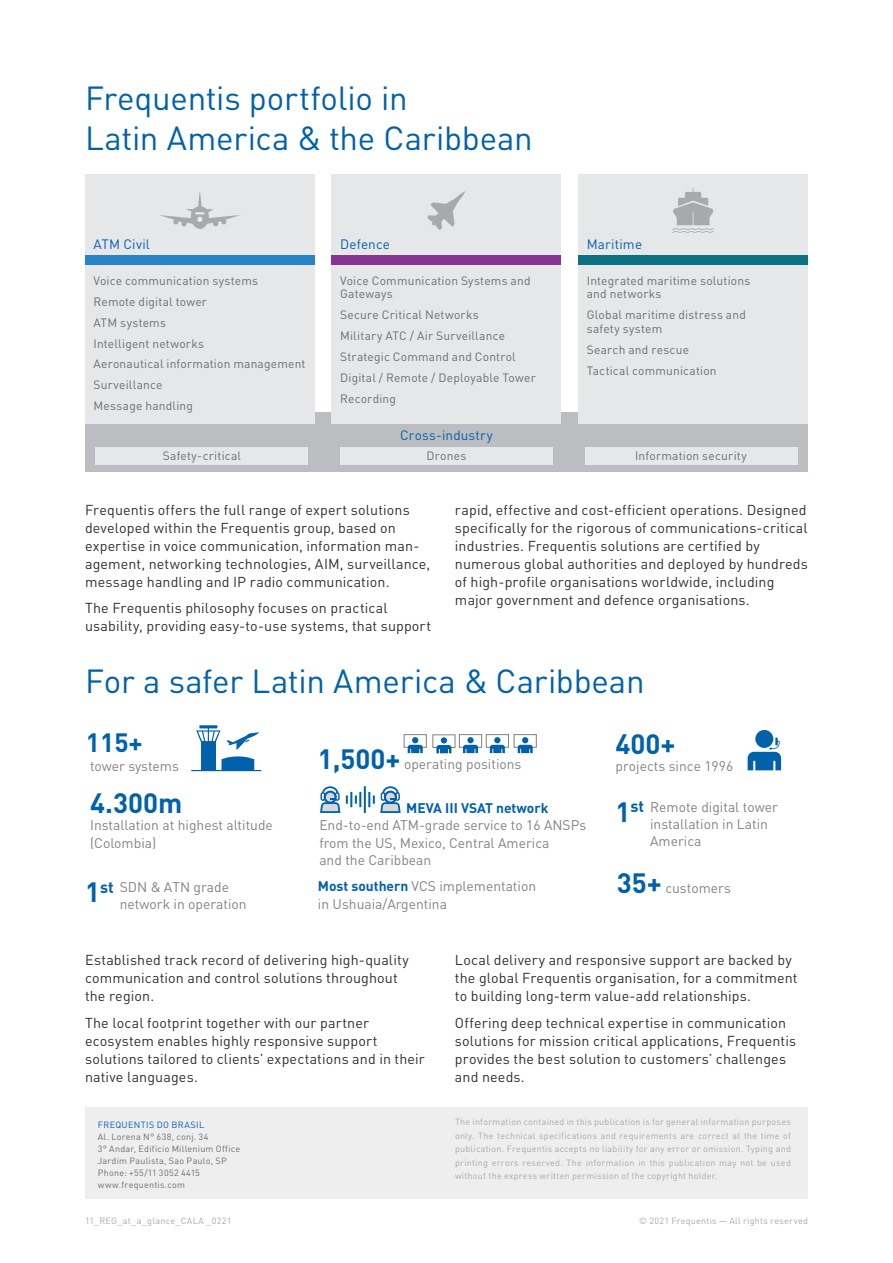
<style>
.page{position:relative;width:893px;height:1263px;background:#fff}
.page>*{position:absolute;margin:0;border:0;box-sizing:border-box;transform-origin:0 0}
.t1{font:33px/39.6px "DINOT";letter-spacing:-.01em;color:#0161aa}
.t2{font:700 27.6px "DINOT";color:#0161aa}
.t3{font:700 26.25px "DINOT";color:#0161aa}
.t4{font:700 16.05px "DINOT";color:#0161aa}
.t5{font:14.25px/18px "DINOT";letter-spacing:.01em;color:#312f30}
.t6{font:13.8px/17.4px "DINOT";color:#808285}
.t7{font:700 13.8px "DINOT";color:#0161aa}
.t8{font:13.5px "DINOT";letter-spacing:.01em;color:#0161aa}
.t9{font:12px/21px "DINOT";letter-spacing:.015em;color:#6c6d70}
.t10{font:9px/13.5px "DINOT";letter-spacing:.03em;color:#a8a9ad;text-align:justify}
.t11{font:9px/12px "DINOT";letter-spacing:.03em;color:#6c6d70}
.t12{font:9px "DINOT";letter-spacing:.045em;color:#0161aa}
.s1{font-weight:700;font-size:27.6px;color:#0161aa}
.s2{font-weight:700;color:#0161aa}
.s3{font-size:27.6px}
</style>
<div class="page">
<div style="left:85px;top:1108px;width:723px;height:91px;background:#eeeeef"></div>
<svg style="left:320px;top:786px;width:20px;height:27px"></svg>
<svg style="left:346px;top:792px;width:15px;height:15px"></svg>
<hr style="left:364px;top:786px;width:2px;height:27px;background:#0161aa">
<svg style="left:368px;top:786px;width:33px;height:27px"></svg>
<svg style="left:227px;top:732px;width:32px;height:18px"></svg>
<div style="left:201px;top:742px;width:15px;height:28px;background:#0161aa"></div>
<svg style="left:196px;top:725px;width:25px;height:17px"></svg>
<svg style="left:221px;top:756px;width:33px;height:14px"></svg>
<hr style="left:191px;top:770px;width:70px;height:1px;background:#0161aa">
<div style="left:404px;top:734px;width:23px;height:14px;border:1px solid #808285"></div>
<div style="left:432px;top:734px;width:23px;height:14px;border:1px solid #808285"></div>
<div style="left:467px;top:737px;width:7px;height:6px;background:#0161aa;border-radius:50%"></div>
<div style="left:459px;top:734px;width:23px;height:14px;border:1px solid #808285"></div>
<div style="left:514px;top:734px;width:23px;height:14px;border:1px solid #808285"></div>
<div style="left:486px;top:734px;width:23px;height:14px;border:1px solid #808285"></div>
<svg style="left:408px;top:737px;width:15px;height:16px"></svg>
<svg style="left:436px;top:737px;width:15px;height:16px"></svg>
<svg style="left:463px;top:745px;width:15px;height:8px"></svg>
<svg style="left:490px;top:737px;width:15px;height:16px"></svg>
<svg style="left:518px;top:737px;width:15px;height:16px"></svg>
<div style="left:755px;top:730px;width:18px;height:18px;background:#0161aa;border-radius:50%"></div>
<svg style="left:748px;top:737px;width:33px;height:33px"></svg>
<div style="left:85px;top:412px;width:723px;height:60px;background:#bcbdc0"></div>
<div style="left:96px;top:447px;width:212px;height:18px;background:#e6e7e9"></div>
<div style="left:340px;top:447px;width:213px;height:18px;background:#e6e7e9"></div>
<div style="left:585px;top:447px;width:212px;height:18px;background:#e6e7e9"></div>
<div style="left:332px;top:175px;width:229px;height:86px;background:#e6e7e9"></div>
<svg style="left:427px;top:191px;width:39px;height:39px"></svg>
<div style="left:332px;top:255px;width:229px;height:10px;background:#883494"></div>
<div style="left:332px;top:265px;width:229px;height:158px;background:#e6e7e9"></div>
<div style="left:578px;top:175px;width:230px;height:85px;background:#e6e7e9"></div>
<div style="left:578px;top:255px;width:230px;height:10px;background:#0c7081"></div>
<div style="left:578px;top:265px;width:230px;height:158px;background:#e6e7e9"></div>
<svg style="left:672px;top:187px;width:42px;height:46px"></svg>
<div style="left:85px;top:175px;width:230px;height:90px;background:#e6e7e9"></div>
<svg style="left:160px;top:192px;width:80px;height:37px"></svg>
<div style="left:85px;top:255px;width:230px;height:10px;background:#2783c5"></div>
<div style="left:85px;top:265px;width:230px;height:158px;background:#e6e7e9"></div>
<h1 class="t1" style="left:85px;top:76px;width:449px">Frequentis portfolio in<br>Latin America &amp; the Caribbean</h1>
<p class="t8" style="left:94px;top:233px;width:58px">ATM Civil</p>
<p class="t9" style="left:94px;top:269px;width:213px">Voice communication systems<br>Remote digital tower<br>ATM systems<br>Intelligent networks<br>Aeronautical information management<br>Surveillance<br>Message handling</p>
<p class="t8" style="left:340px;top:233px;width:51px">Defence</p>
<p class="t9" style="left:340px;top:273px;width:192px;line-height:13.5px">Voice Communication Systems and<br>Gateways</p>
<p class="t9" style="left:340px;top:304px;width:197px">Secure Critical Networks<br>Military ATC / Air Surveillance<br>Strategic Command and Control<br>Digital / Remote / Deployable Tower<br>Recording</p>
<p class="t8" style="left:400px;top:425px;width:94px">Cross-industry</p>
<p class="t8" style="left:587px;top:233px;width:57px">Maritime</p>
<p class="t9" style="left:587px;top:273px;width:165px;line-height:13.5px">Integrated maritime solutions and networks</p>
<p class="t9" style="left:587px;top:307px;width:161px;line-height:13.5px">Global maritime distress and safety system</p>
<p class="t9" style="left:587px;top:338px;width:131px">Search and rescue<br>Tactical communication</p>
<p class="t9" style="left:163px;top:445px;width:80px">Safety-critical</p>
<p class="t9" style="left:427px;top:445px;width:41px">Drones</p>
<p class="t9" style="left:635px;top:445px;width:113px">Information security</p>
<p class="t5" style="left:85px;top:500px;width:347px">Frequentis offers the full range of expert solutions developed within the Frequentis group, based on expertise in voice communication, information man&shy;agement, networking technologies, AIM, surveillance, message handling and IP radio communication.</p>
<p class="t5" style="left:85px;top:598px;width:348px">The Frequentis philosophy focuses on practical usability, providing easy-to-use systems, that support</p>
<p class="t5" style="left:455px;top:500px;width:354px">rapid, effective and cost-efficient operations. Designed specifically for the rigorous of communications-critical industries. Frequentis solutions are certified by numerous global authorities and deployed by hundreds of high-profile organisations worldwide, including major government and defence organisations.</p>
<h1 class="t1" style="left:85px;top:659px;width:561px">For a safer Latin America &amp; Caribbean</h1>
<h3 class="t3" style="left:86px;top:722px;width:58px">115+</h3>
<p class="t6" style="left:90px;top:757px;width:90px">tower systems</p>
<h2 class="t2" style="left:90px;top:781px;width:94px">4.300m</h2>
<p class="t6" style="left:90px;top:816px;width:184px">Installation at highest altitude (Colombia)</p>
<p class="t6" style="left:85px;top:877px;width:163px;text-indent:35px">SDN &amp; ATN grade<br><sup>1</sup> network in operation</p>
<p class="t4" style="left:100px;top:874px;width:15px">st</p>
<p class="t6" style="left:318px;top:755px;width:205px"><span class="s1">1,500+</span> operating positions</p>
<p class="t7" style="left:406px;top:797px;width:144px">MEVA III VSAT network</p>
<p class="t6" style="left:319px;top:815px;width:268px">End-to-end ATM-grade service to 16 ANSPs from the US, Mexico, Central America<br>and the Caribbean</p>
<p class="t6" style="left:318px;top:877px;width:220px"><span class="s2">Most southern</span> VCS implementation in Ushuaia/Argentina</p>
<h2 class="t2" style="left:616px;top:722px;width:62px">400+</h2>
<p class="t6" style="left:616px;top:757px;width:119px">projects since 1996</p>
<p class="t6" style="left:650px;top:797px;width:129px">Remote digital tower installation in Latin<br>America</p>
<p class="t4" style="left:616px;top:794px;width:30px"><span class="s3">1</span>st</p>
<p class="t6" style="left:617px;top:878px;width:115px"><span class="s1">35+</span> customers</p>
<p class="t5" style="left:85px;top:950px;width:325px">Established track record of delivering high-quality communication and control solutions throughout the region.</p>
<p class="t5" style="left:85px;top:1012px;width:341px">The local footprint together with our partner ecosystem enables highly responsive support solutions tailored to clients’ expectations and in their native languages.</p>
<p class="t12" style="left:98px;top:1118px;width:108px">FREQUENTIS do Brasi l</p>
<p class="t11" style="left:98px;top:1130px;width:144px">Al. Lorena N° 638, conj. 34<br>3° Andar, Edificio Millenium Office<br>Jardim Paulista, Sao Paulo, SP<br>Phone: +55/11 3052 4415 www.frequentis.com</p>
<p class="t5" style="left:455px;top:950px;width:344px">Local delivery and responsive support are backed by the global Frequentis organisation, for a commitment to building long-term value-add relationships.</p>
<p class="t5" style="left:455px;top:1012px;width:343px">Offering deep technical expertise in communication solutions for mission critical applications, Frequentis provides the best solution to customers’ challenges and needs.</p>
<p class="t10" style="left:455px;top:1115px;width:337px">The information contained in this publication is for general information purposes only. The technical specifications and requirements are correct at the time of publication. Frequentis accepts no liability for any error or omission. Typing and printing errors reserved. The information in this publication may not be used without the express written permission of the copyright holder.</p>
<p class="t10" style="left:85px;top:1213px;width:109px">11_REG_at_a_glance_CALA</p>
<p class="t10" style="left:206px;top:1213px;width:27px">_0221</p>
<p class="t10" style="left:639px;top:1213px;width:170px">© 2021 Frequentis — All rights reserved</p>
</div>
